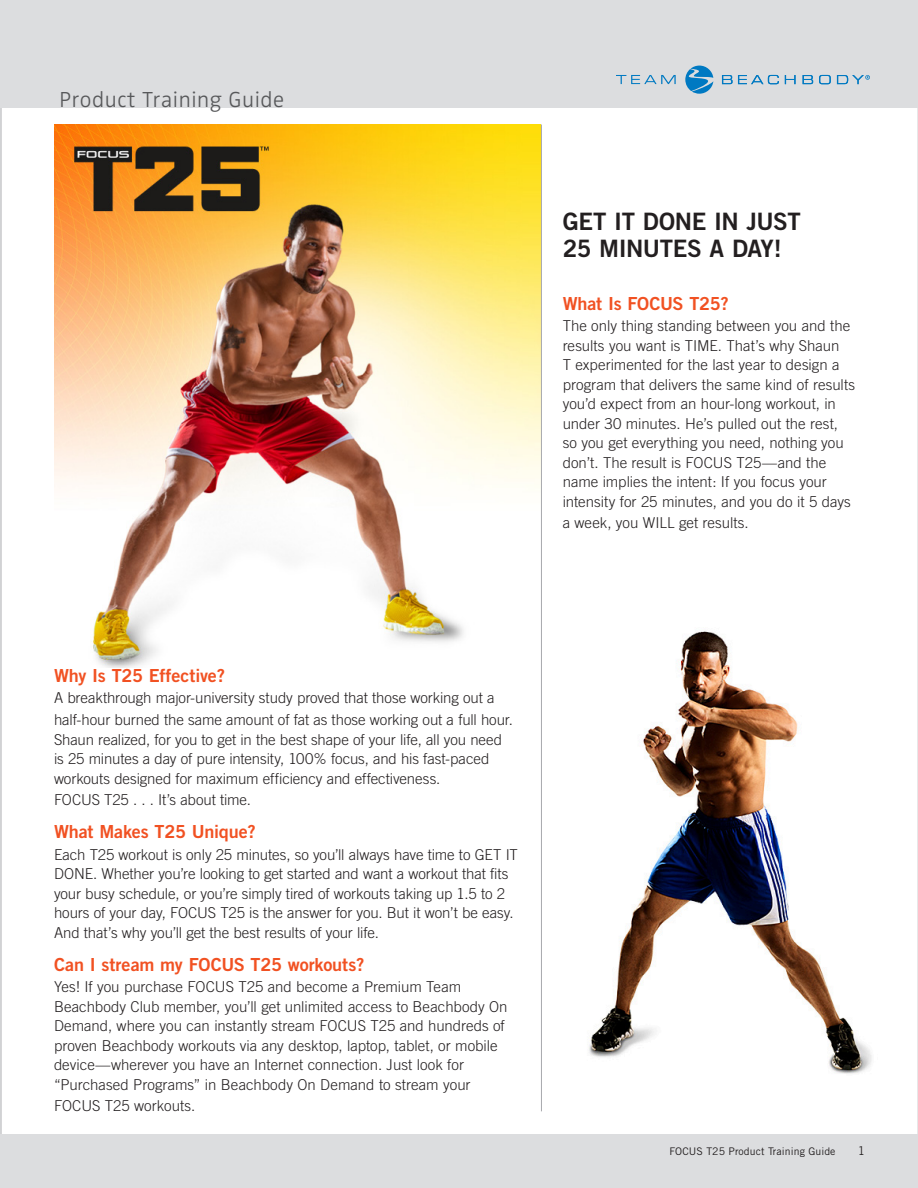
<style>
.page{position:relative;width:918px;height:1188px;background:#fff}
.page>*{position:absolute;margin:0;border:0;box-sizing:border-box;transform-origin:0 0}
.Subhead{font:24px/27px "Trade Gothic Bold Two";letter-spacing:-.02em;color:#231f20}
.t1{font:300 22.5px "Zwo";letter-spacing:.025em;color:#57585a}
.Subhead-2{font:18px "Trade Gothic Bold Two";letter-spacing:-.01em;color:#f15122}
.Subhead-3{font:300 15px/19.5px "Trade Gothic";letter-spacing:-.005em;color:#231f20}
.template_footer{font:12px "Trade Gothic";color:#231f20}
.template_footer-2{font:10.5px "Trade Gothic";letter-spacing:.01em;color:#231f20}
</style>
<div class="page">
<div style="left:0;top:1134px;width:918px;height:54px;background:#dcdddf"></div>
<div style="left:0;top:0;width:918px;height:107px;background:#dcdddf"></div>
<svg style="left:722px;top:75px;width:57px;height:9px"></svg>
<svg style="left:785px;top:75px;width:11px;height:9px"></svg>
<svg style="left:803px;top:75px;width:10px;height:9px"></svg>
<svg style="left:819px;top:75px;width:12px;height:9px"></svg>
<svg style="left:837px;top:75px;width:33px;height:9px"></svg>
<svg style="left:616px;top:66px;width:97px;height:28px"></svg>
<img style="left:54px;top:125px;width:487px;height:542px">
<hr style="left:541px;top:125px;width:1px;height:986px;background:#a8a9ad">
<img style="left:589px;top:631px;width:283px;height:443px">
<h2 class="t1" style="left:59px;top:87px;width:226px">Product Training Guide</h2>
<p class="Subhead" style="left:563px;top:207px;width:240px">GET IT DONE IN JUST<br>25 MINUTES A DAY!</p>
<p class="Subhead-2" style="left:563px;top:292px;width:168px">What Is FOCUS T25?</p>
<p class="Subhead-3" style="left:563px;top:316px;width:294px">The only thing standing between you and the results you want is TIME. That’s why Shaun<br>T experimented for the last year to design a program that delivers the same kind of results you’d expect from an hour-long workout, in under 30 minutes. He’s pulled out the rest, so you get everything you need, nothing you don’t. The result is FOCUS T25—and the name implies the intent: If you focus your intensity for 25 minutes, and you do it 5 days</p>
<p class="Subhead-3" style="left:563px;top:513px;width:188px">a week, you WILL get results.</p>
<p class="Subhead-2" style="left:54px;top:664px;width:173px">Why Is T25 Effective?</p>
<p class="Subhead-3" style="left:54px;top:688px;width:442px">A breakthrough major-university study proved that those working out a</p>
<p class="Subhead-3" style="left:54px;top:710px;width:460px">half-hour burned the same amount of fat as those working out a full hour.<br>Shaun realized, for you to get in the best shape of your life, all you need is 25 minutes a day of pure intensity, 100% focus, and his fast-paced workouts designed for maximum efficiency and effectiveness.</p>
<p class="Subhead-3" style="left:54px;top:790px;width:199px">FOCUS T25 . . . It’s about time.</p>
<p class="Subhead-2" style="left:54px;top:820px;width:203px">What Makes T25 Unique?</p>
<p class="Subhead-3" style="left:54px;top:844px;width:466px">Each T25 workout is only 25 minutes, so you’ll always have time to GET IT DONE. Whether you’re looking to get started and want a workout that fits your busy schedule, or you’re simply tired of workouts taking up 1.5 to 2 hours of your day, FOCUS T25 is the answer for you. But it won’t be easy.<br>And that’s why you’ll get the best results of your life.</p>
<p class="Subhead-2" style="left:54px;top:953px;width:312px">Can I stream my FOCUS T25 workouts?</p>
<p class="Subhead-3" style="left:54px;top:977px;width:455px">Yes! If you purchase FOCUS T25 and become a Premium Team Beachbody Club member, you’ll get unlimited access to Beachbody On Demand, where you can instantly stream FOCUS T25 and hundreds of proven Beachbody workouts via any desktop, laptop, tablet, or mobile device—wherever you have an Internet connection. Just look for “Purchased Programs” in Beachbody On Demand to stream your</p>
<p class="Subhead-3" style="left:54px;top:1096px;width:143px">FOCUS T25 workouts.</p>
<p class="template_footer-2" style="left:669px;top:1145px;width:168px">FOCUS T25 Product Training Guide</p>
<p class="template_footer" style="left:858px;top:1144px;width:9px">1</p>
</div>
